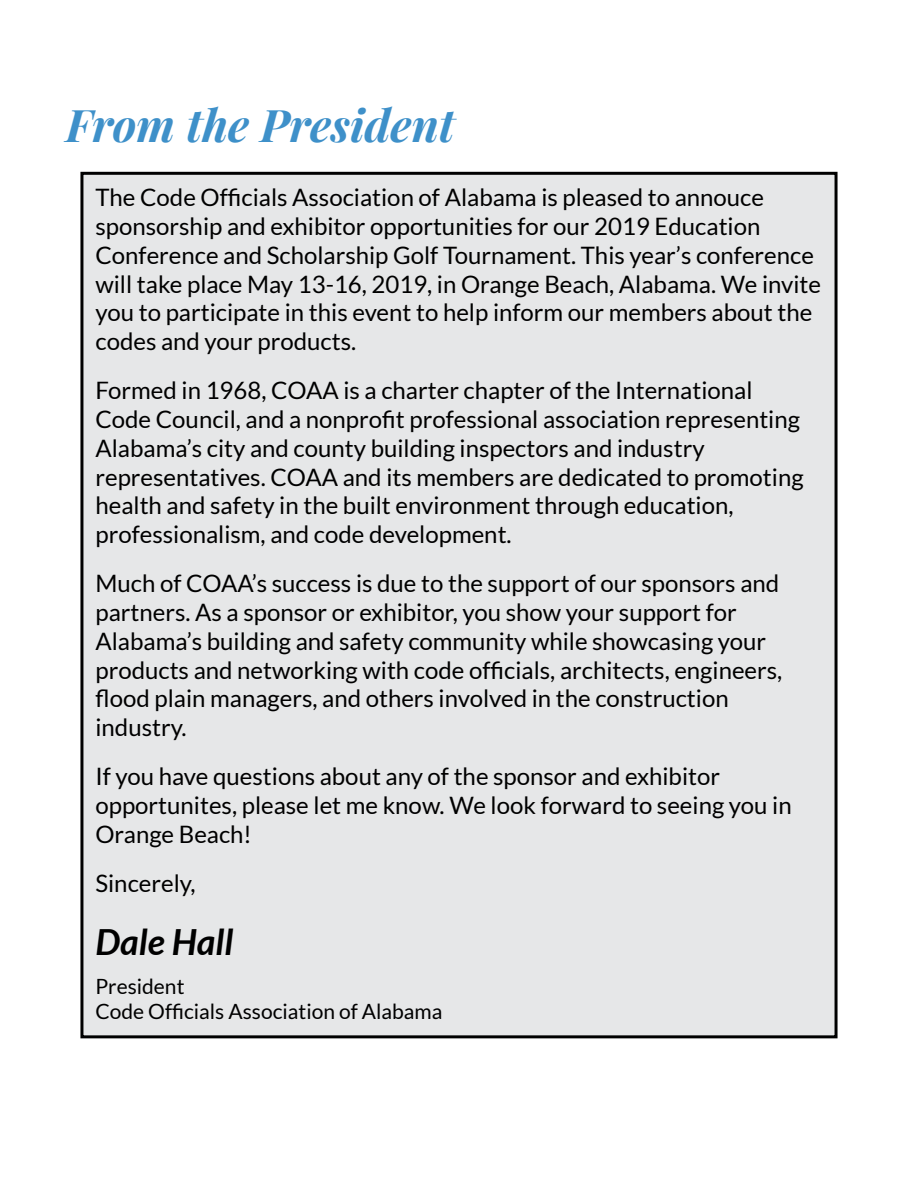
<style>
.page{position:relative;width:918px;height:1188px;background:#fff}
.page>*{position:absolute;margin:0;border:0;box-sizing:border-box;transform-origin:0 0}
.t1{font:italic 700 45px "Playfair Display";color:#3e90c9}
.t2{font:italic 700 36px "Lato";color:#000}
.t3{font:24px/28.8px "Lato";color:#000}
.t4{font:21px/25.2px "Lato";color:#000}
</style>
<div class="page">
<div style="left:82px;top:173px;width:754px;height:864px;background:#e6e7e8"></div>
<h1 class="t1" style="left:66px;top:95px;width:391px">From the President</h1>
<p class="t3" style="left:95px;top:183px;width:727px">The Code Officials Association of Alabama is pleased to annouce sponsorship and exhibitor opportunities for our 2019 Education Conference and Scholarship Golf Tournament. This year’s conference will take place May 13-16, 2019, in Orange Beach, Alabama. We invite you to participate in this event to help inform our members about the codes and your products.</p>
<p class="t3" style="left:95px;top:376px;width:710px">Formed in 1968, COAA is a charter chapter of the International Code Council, and a nonprofit professional association representing Alabama’s city and county building inspectors and industry representatives. COAA and its members are dedicated to promoting health and safety in the built environment through education, professionalism, and code development.</p>
<p class="t3" style="left:95px;top:569px;width:688px">Much of COAA’s success is due to the support of our sponsors and partners. As a sponsor or exhibitor, you show your support for Alabama’s building and safety community while showcasing your products and networking with code officials, architects, engineers, flood plain managers, and others involved in the construction industry.</p>
<p class="t3" style="left:95px;top:762px;width:698px">If you have questions about any of the sponsor and exhibitor opportunites, please let me know. We look forward to seeing you in<br>Orange Beach!</p>
<p class="t3" style="left:95px;top:869px;width:102px">Sincerely,</p>
<h2 class="t2" style="left:95px;top:922px;width:139px">Dale Hall</h2>
<p class="t4" style="left:95px;top:974px;width:349px">President<br>Code Officials Association of Alabama</p>
</div>
